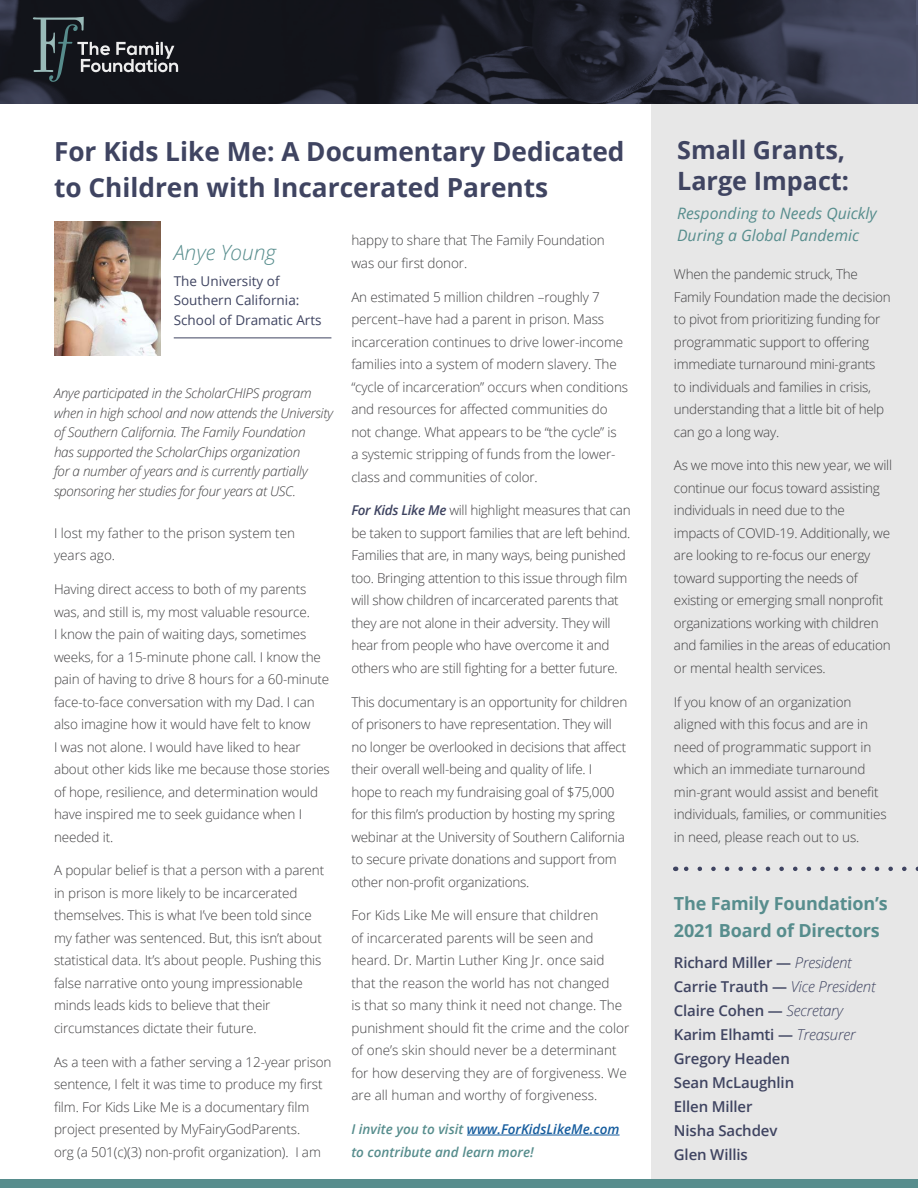
<style>
.page{position:relative;width:918px;height:1188px;background:#fff}
.page>*{position:absolute;margin:0;border:0;box-sizing:border-box;transform-origin:0 0}
.t1{font:700 26.25px/36px "Open Sans";color:#3f4461}
.t2{font:700 25.2px/31.5px "Open Sans";color:#3f4461}
.t3{font:italic 300 21px "Open Sans";color:#578d8d}
.t4{font:700 18px "Open Sans";letter-spacing:-.01em;color:#578d8d}
.t5{font:italic 15.75px/22px "Open Sans";color:#578d8d}
.t6{font:600 15px "Open Sans";letter-spacing:-.01em;color:#3f4461}
.t7{font:300 13.5px/22.5px "Open Sans";letter-spacing:-.01em;color:#414042}
.t8{font:italic 300 13.5px/19.5px "Open Sans";letter-spacing:-.02em;color:#414042}
.t9{font:italic 600 13.5px/22.5px "Open Sans";color:#578d8d}
.t10{font:13.5px/19.5px "Open Sans";color:#3f4461}
.s1{font-weight:600;font-style:italic;color:#3f4461}
.s2{color:#175d9e}
.s3{font-weight:300;font-style:italic}
</style>
<div class="page">
<div style="left:651px;top:26px;width:267px;height:1162px;background:#e7e7e7"></div>
<svg style="left:0;top:0;width:918px;height:104px;background:#242633"></svg>
<svg style="left:684px;top:867px;width:220px;height:4px"></svg>
<svg style="left:33px;top:17px;width:145px;height:65px;background:#32373c"></svg>
<hr style="left:467px;top:1135px;width:153px;height:1px;background:#175d9e">
<hr style="left:174px;top:338px;width:157px;height:1px;background:#3f4461">
<img style="left:54px;top:221px;width:107px;height:134px">
<div style="left:0;top:1180px;width:918px;height:8px;background:#578d8d"></div>
<p class="t1" style="left:54px;top:133px;width:572px">For Kids Like Me: A Documentary Dedicated to Children with Incarcerated Parents</p>
<p class="t3" style="left:174px;top:237px;width:104px">Anye Young</p>
<p class="t10" style="left:174px;top:271px;width:149px">The University of<br>Southern California:<br>School of Dramatic Arts</p>
<p class="t8" style="left:54px;top:383px;width:281px">Anye participated in the ScholarCHIPS program when in high school and now attends the University of Southern California. The Family Foundation<br>has supported the ScholarChips organization<br>for a number of years and is currently partially sponsoring her studies for four years at USC.</p>
<p class="t7" style="left:54px;top:521px;width:243px">I lost my father to the prison system ten years ago.</p>
<p class="t7" style="left:54px;top:577px;width:277px">Having direct access to both of my parents was, and still is, my most valuable resource.<br>I know the pain of waiting days, sometimes weeks, for a 15-minute phone call. I know the pain of having to drive 8 hours for a 60-minute face-to-face conversation with my Dad. I can also imagine how it would have felt to know<br>I was not alone. I would have liked to hear about other kids like me because those stories of hope, resilience, and determination would have inspired me to seek guidance when I needed it.</p>
<p class="t7" style="left:54px;top:859px;width:272px">A popular belief is that a person with a parent in prison is more likely to be incarcerated themselves. This is what I’ve been told since my father was sentenced. But, this isn’t about statistical data. It’s about people. Pushing this false narrative onto young impressionable minds leads kids to believe that their circumstances dictate their future.</p>
<p class="t7" style="left:54px;top:1050px;width:279px">As a teen with a father serving a 12-year prison sentence, I felt it was time to produce my first film. For Kids Like Me is a documentary film project presented by MyFairyGodParents.<br>org (a 501(c)(3) non-profit organization). I am</p>
<p class="t7" style="left:351px;top:229px;width:255px">happy to share that The Family Foundation was our first donor.</p>
<p class="t7" style="left:351px;top:285px;width:278px">An estimated 5 million children –roughly 7 percent–have had a parent in prison. Mass incarceration continues to drive lower-income families into a system of modern slavery. The “cycle of incarceration” occurs when conditions and resources for affected communities do not change. What appears to be “the cycle” is<br>a systemic stripping of funds from the lower&shy;class and communities of color.</p>
<p class="t7" style="left:351px;top:499px;width:281px"><span class="s1">For Kids Like Me</span> will highlight measures that can be taken to support families that are left behind.<br>Families that are, in many ways, being punished too. Bringing attention to this issue through film will show children of incarcerated parents that they are not alone in their adversity. They will hear from people who have overcome it and others who are still fighting for a better future.</p>
<p class="t7" style="left:351px;top:690px;width:277px">This documentary is an opportunity for children of prisoners to have representation. They will no longer be overlooked in decisions that affect their overall well-being and quality of life. I<br>hope to reach my fundraising goal of $75,000 for this film’s production by hosting my spring webinar at the University of Southern California to secure private donations and support from other non-profit organizations.</p>
<p class="t7" style="left:351px;top:904px;width:280px">For Kids Like Me will ensure that children<br>of incarcerated parents will be seen and heard. Dr. Martin Luther King Jr. once said that the reason the world has not changed<br>is that so many think it need not change. The punishment should fit the crime and the color of one’s skin should never be a determinant for how deserving they are of forgiveness. We are all human and worthy of forgiveness.</p>
<p class="t9" style="left:351px;top:1118px;width:270px">I invite you to visit <span class="s2">www.ForKidsLikeMe.com </span>to contribute and learn more!</p>
<p class="t2" style="left:677px;top:133px;width:173px">Small Grants,<br>Large Impact:</p>
<p class="t5" style="left:677px;top:202px;width:201px">Responding to Needs Quickly<br>During a Global Pandemic</p>
<p class="t7" style="left:674px;top:262px;width:218px">When the pandemic struck, The Family Foundation made the decision to pivot from prioritizing funding for programmatic support to offering immediate turnaround mini-grants to individuals and families in crisis, understanding that a little bit of help can go a long way.</p>
<p class="t7" style="left:674px;top:454px;width:220px">As we move into this new year, we will continue our focus toward assisting individuals in need due to the impacts of COVID-19. Additionally, we are looking to re-focus our energy toward supporting the needs of existing or emerging small nonprofit organizations working with children and families in the areas of education or mental health services.</p>
<p class="t7" style="left:674px;top:690px;width:214px">If you know of an organization aligned with this focus and are in need of programmatic support in which an immediate turnaround min-grant would assist and benefit individuals, families, or communities in need, please reach out to us.</p>
<p class="t4" style="left:674px;top:890px;width:216px">The Family Foundation’s</p>
<p class="t4" style="left:674px;top:917px;width:207px">2021 Board of Directors</p>
<p class="t6" style="left:674px;top:952px;width:179px">Richard Miller — <span class="s3">President</span></p>
<p class="t6" style="left:674px;top:976px;width:203px">Carrie Trauth — <span class="s3">Vice President</span></p>
<p class="t6" style="left:674px;top:1000px;width:171px">Claire Cohen — <span class="s3">Secretary</span></p>
<p class="t6" style="left:674px;top:1024px;width:183px">Karim Elhamti — <span class="s3">Treasurer</span></p>
<p class="t6" style="left:674px;top:1048px;width:118px">Gregory Headen</p>
<p class="t6" style="left:674px;top:1072px;width:122px">Sean McLaughlin</p>
<p class="t6" style="left:674px;top:1096px;width:80px">Ellen Miller</p>
<p class="t6" style="left:674px;top:1120px;width:105px">Nisha Sachdev</p>
<p class="t6" style="left:674px;top:1144px;width:75px">Glen Willis</p>
</div>
